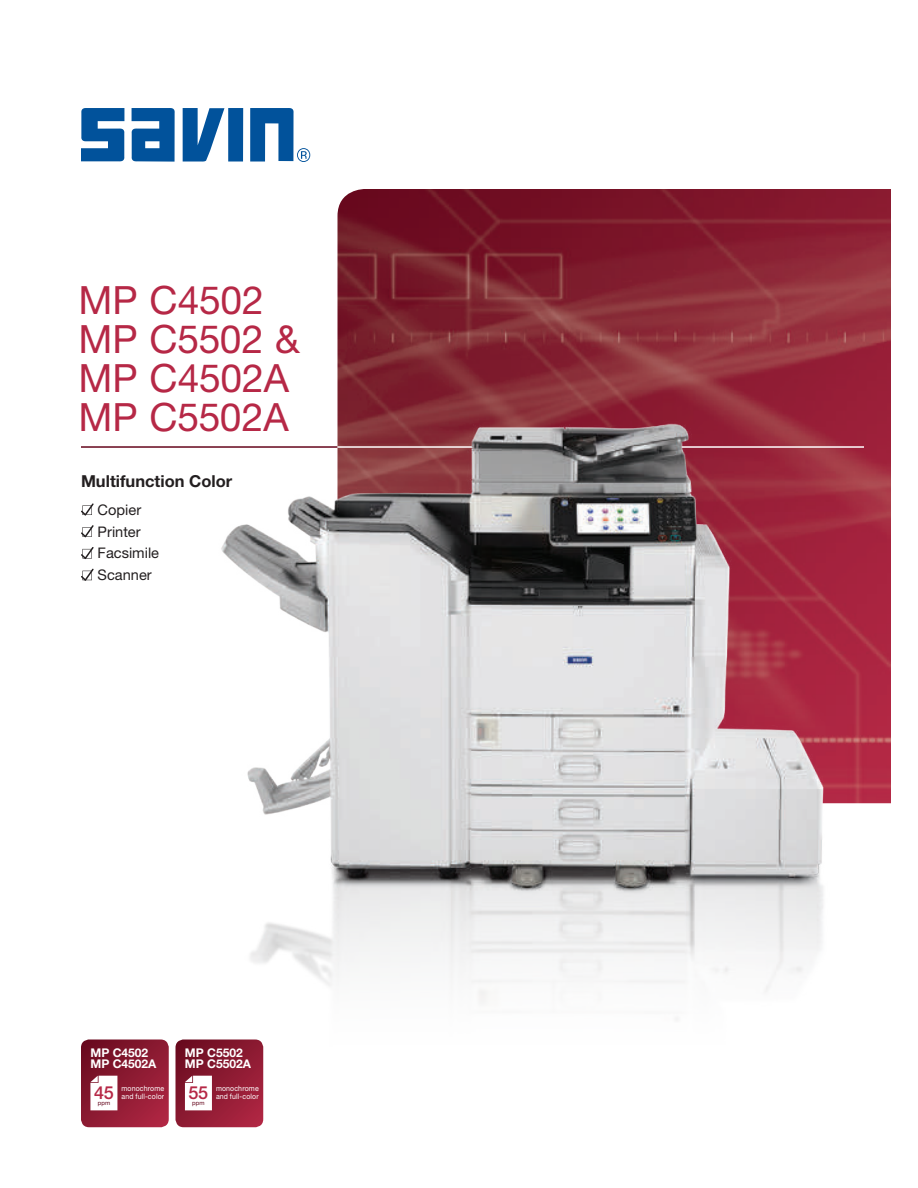
<style>
.page{position:relative;width:918px;height:1188px;background:#fff}
.page>*{position:absolute;margin:0;border:0;box-sizing:border-box;transform-origin:0 0}
.t1{font:39px/39px "Helvetica Neue LT Std";color:#b62846}
.t2{font:500 18px "Helvetica Neue LT Std";color:#b62846}
.t3{font:700 16.5px "Helvetica Neue LT Std";color:#231f20}
.t4{font:14.7px/21.8px "Helvetica Neue LT Std";color:#231f20}
.t5{font:700 12px/11.2px "Helvetica Neue LT Std";color:#fff}
.t6{font:7.5px "Helvetica Neue LT Std";letter-spacing:.02em;color:#fff;scale:.93 1}
.t7{font:6px "Helvetica Neue LT Std";letter-spacing:.01em;color:#65061c}
</style>
<div class="page">
<img style="left:338px;top:189px;width:553px;height:614px">
<hr style="left:81px;top:446px;width:257px;height:2px;background:#65061c">
<hr style="left:338px;top:446px;width:526px;height:2px;background:#fff">
<svg style="left:81px;top:108px;width:44px;height:54px;background:#3374ae"></svg>
<svg style="left:183px;top:108px;width:41px;height:54px"></svg>
<div style="left:228px;top:108px;width:15px;height:54px;background:#01529b"></div>
<svg style="left:131px;top:108px;width:44px;height:54px;background:#2b6eab"></svg>
<svg style="left:250px;top:108px;width:60px;height:54px"></svg>
<svg style="left:81px;top:503px;width:13px;height:13px"></svg>
<svg style="left:81px;top:525px;width:13px;height:12px"></svg>
<svg style="left:81px;top:547px;width:13px;height:12px"></svg>
<svg style="left:81px;top:569px;width:13px;height:12px"></svg>
<img style="left:210px;top:415px;width:629px;height:713px">
<svg style="left:176px;top:1040px;width:87px;height:87px;background:#8d1a32"></svg>
<svg style="left:185px;top:1076px;width:27px;height:34px"></svg>
<svg style="left:81px;top:1040px;width:88px;height:87px;background:#8d1b33"></svg>
<svg style="left:90px;top:1076px;width:27px;height:34px"></svg>
<h1 class="t1" style="left:78px;top:280px;width:223px">MP C4502<br>MP C5502 &amp;<br>MP C4502A<br>MP C5502A</h1>
<h3 class="t3" style="left:81px;top:470px;width:153px">Multifunction Color</h3>
<h3 class="t4" style="left:98px;top:499px;width:63px">Copier<br>Printer<br>Facsimile<br>Scanner</h3>
<h3 class="t5" style="left:90px;top:1046px;width:68px">MP C4502<br>MP C4502A</h3>
<p class="t7" style="left:98px;top:1099px;width:14px">ppm</p>
<p class="t6" style="left:122px;top:1084px;width:47px">monochrome</p>
<h2 class="t2" style="left:94px;top:1082px;width:21px">45</h2>
<p class="t6" style="left:122px;top:1092px;width:47px">and full-color</p>
<h3 class="t5" style="left:185px;top:1046px;width:68px">MP C5502<br>MP C5502A</h3>
<p class="t7" style="left:192px;top:1099px;width:14px">ppm</p>
<p class="t6" style="left:216px;top:1084px;width:47px">monochrome</p>
<h2 class="t2" style="left:189px;top:1082px;width:21px">55</h2>
<p class="t6" style="left:216px;top:1092px;width:47px">and full-color</p>
</div>
